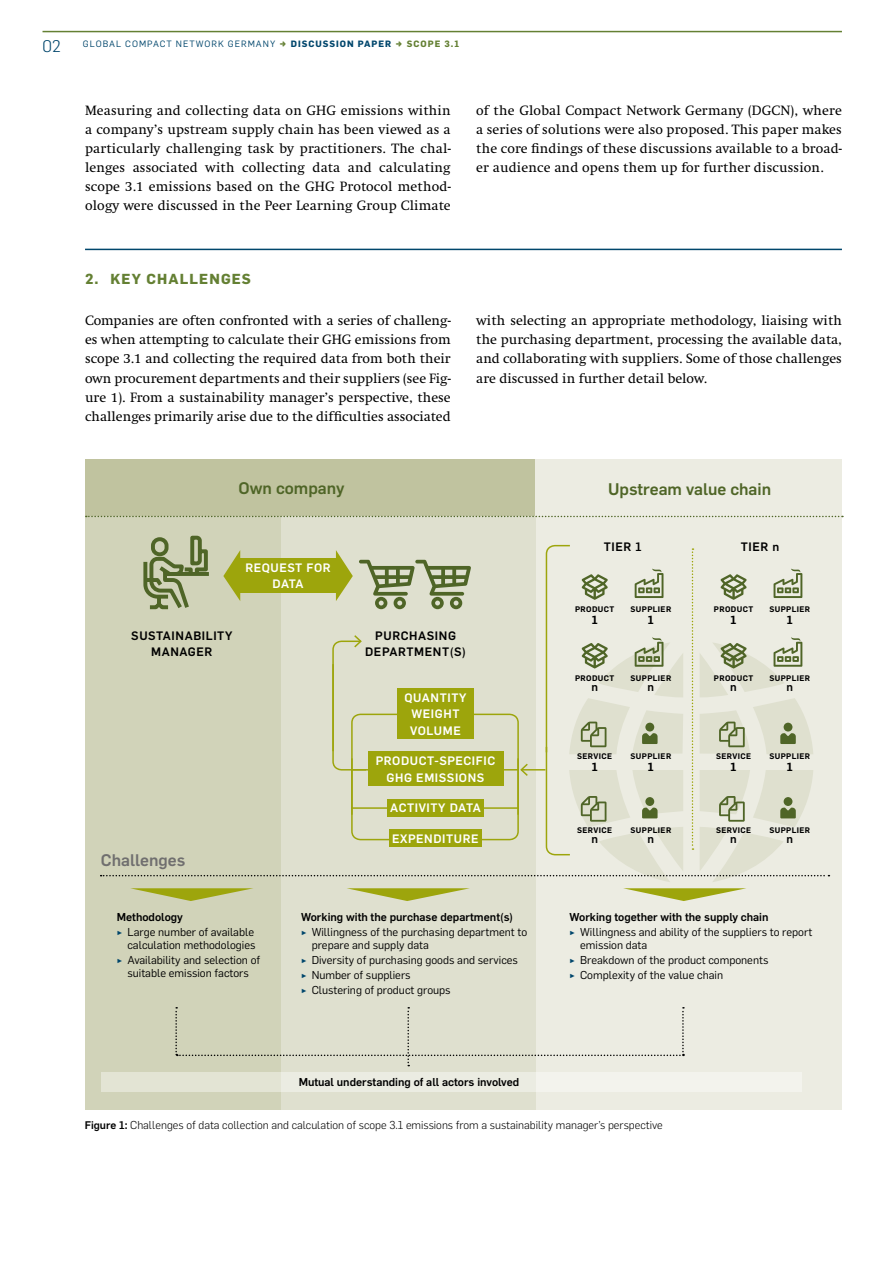
<style>
.page{position:relative;width:893px;height:1263px;background:#fff}
.page>*{position:absolute;margin:0;border:0;box-sizing:border-box;transform-origin:0 0}
.t1{font:500 16.5px "Flama";color:#4f6527}
.t2{font:500 16.5px "Flama";color:#706f6f}
.t3{font:300 16.5px "Flama";color:#00466c}
.t4{font:700 14.25px "Flama";letter-spacing:.08em;color:#648033}
.t5{font:14.1px/19.2px "Swift";letter-spacing:.005em;color:#000;text-align:justify}
.t6{font:500 12px/16.5px "Flama";letter-spacing:.05em;color:#fff}
.t7{font:500 12px/16.5px "Flama";letter-spacing:.05em;color:#000;text-align:center}
.t8{font:500 12px/16.5px "Flama";letter-spacing:.03em;color:#fff;text-align:center}
.t9{font:600 11.55px "Flama";color:#000}
.t10{font:500 11.55px "Flama";color:#000}
.t11{font:11.25px/12.8px "Flama";color:#000}
.t12{font:500 11.25px "Flama";color:#000}
.t13{font:300 11.25px "Flama";color:#000}
.t14{font:9px "Flama";letter-spacing:.11em;color:#00466c}
.t15{font:700 9px "Flama";letter-spacing:.11em;color:#00466c}
.t16{font:700 9px "Flama";color:#648033}
.t17{font:600 7.95px "Flama";letter-spacing:.05em;color:#000}
.s1{color:#00466c}
.s2{font-weight:500;font-size:10.8px}
</style>
<div class="page">
<hr style="left:43px;top:31px;width:799px;height:1px;background:#648033">
<hr style="left:85px;top:249px;width:757px;height:1px;background:#00466c">
<div style="left:85px;top:459px;width:744px;height:612px;background:#c0c39f"></div>
<div style="left:535px;top:459px;width:307px;height:650px;background:#ecece2"></div>
<svg style="left:569px;top:642px;width:244px;height:240px"></svg>
<div style="left:281px;top:516px;width:254px;height:593px;background:#dfe0cf"></div>
<div style="left:85px;top:516px;width:196px;height:593px;background:#d1d3b9"></div>
<div style="left:101px;top:1072px;width:701px;height:19px;background:linear-gradient(to right,#e2e3d3,#f6f6f2)"></div>
<svg style="left:143px;top:535px;width:66px;height:75px"></svg>
<svg style="left:581px;top:574px;width:27px;height:26px"></svg>
<svg style="left:581px;top:643px;width:27px;height:25px"></svg>
<svg style="left:635px;top:569px;width:28px;height:29px"></svg>
<svg style="left:635px;top:637px;width:28px;height:30px"></svg>
<svg style="left:720px;top:574px;width:27px;height:26px"></svg>
<svg style="left:720px;top:643px;width:27px;height:25px"></svg>
<svg style="left:773px;top:569px;width:29px;height:29px"></svg>
<svg style="left:773px;top:637px;width:29px;height:30px"></svg>
<svg style="left:223px;top:550px;width:17px;height:51px"></svg>
<div style="left:237px;top:558px;width:102px;height:34px;background:#9da50c"></div>
<svg style="left:642px;top:733px;width:16px;height:11px"></svg>
<div style="left:645px;top:723px;width:9px;height:9px;background:#4f6527;border-radius:50%"></div>
<svg style="left:581px;top:722px;width:25px;height:25px"></svg>
<svg style="left:780px;top:733px;width:16px;height:11px"></svg>
<div style="left:784px;top:723px;width:8px;height:9px;background:#4f6527;border-radius:50%"></div>
<svg style="left:719px;top:722px;width:26px;height:25px"></svg>
<svg style="left:642px;top:808px;width:16px;height:10px"></svg>
<div style="left:645px;top:797px;width:9px;height:9px;background:#4f6527;border-radius:50%"></div>
<svg style="left:581px;top:796px;width:25px;height:26px"></svg>
<svg style="left:780px;top:808px;width:16px;height:10px"></svg>
<div style="left:784px;top:797px;width:8px;height:9px;background:#4f6527;border-radius:50%"></div>
<svg style="left:719px;top:796px;width:26px;height:26px"></svg>
<svg style="left:692px;top:548px;width:1px;height:302px"></svg>
<svg style="left:101px;top:875px;width:728px;height:1px"></svg>
<svg style="left:86px;top:516px;width:757px;height:1px"></svg>
<svg style="left:332px;top:544px;width:239px;height:312px"></svg>
<div style="left:397px;top:688px;width:77px;height:51px;background:#9da50c"></div>
<div style="left:368px;top:752px;width:135px;height:34px;background:#9da50c"></div>
<div style="left:387px;top:799px;width:97px;height:18px;background:#9da50c"></div>
<div style="left:389px;top:829px;width:93px;height:18px;background:#9da50c"></div>
<svg style="left:623px;top:888px;width:123px;height:13px"></svg>
<svg style="left:347px;top:888px;width:123px;height:13px"></svg>
<svg style="left:130px;top:888px;width:123px;height:13px"></svg>
<svg style="left:175px;top:1007px;width:509px;height:59px"></svg>
<p class="t3" style="left:43px;top:35px;width:20px">02</p>
<p class="t14" style="left:83px;top:38px;width:194px">Global Compact Network Germany</p>
<p class="t15" style="left:291px;top:37px;width:102px">DISCUSSION PAPER</p>
<p class="t16" style="left:407px;top:37px;width:22px">SCOPE</p>
<p class="t16" style="left:444px;top:37px;width:16px">3.1</p>
<p class="t5" style="left:85px;top:101px;width:367px">Measuring and collecting data on GHG emissions within a company’s upstream supply chain has been viewed as a particularly challenging task by practitioners. The chal&shy;lenges associated with collecting data and calculating scope 3.1 emissions based on the GHG Protocol method&shy;ology were discussed in the Peer Learning Group Climate</p>
<p class="t5" style="left:476px;top:101px;width:367px">of the Global Compact Network Germany (DGCN), where a series of solutions were also proposed. This paper makes the core findings of these discussions available to a broad&shy;er audience and opens them up for further discussion.</p>
<p class="t4" style="left:85px;top:268px;width:167px">2. KEY CHALLENGES</p>
<p class="t5" style="left:85px;top:311px;width:367px">Companies are often confronted with a series of challeng&shy;es when attempting to calculate their GHG emissions from scope 3.1 and collecting the required data from both their own procurement departments and their suppliers (see Fig&shy;ure 1). From a sustainability manager’s perspective, these challenges primarily arise due to the difficulties associated</p>
<p class="t5" style="left:476px;top:311px;width:367px">with selecting an appropriate methodology, liaising with the purchasing department, processing the available data, and collaborating with suppliers. Some of those challenges are discussed in further detail below.</p>
<p class="t1" style="left:239px;top:477px;width:107px">Own company</p>
<p class="t1" style="left:608px;top:478px;width:164px">Upstream value chain</p>
<p class="t8" style="left:246px;top:558px;width:87px">Request fo r data</p>
<p class="t7" style="left:131px;top:627px;width:103px">Sustainability manager</p>
<p class="t7" style="left:365px;top:627px;width:103px">Purchasing department(s)</p>
<p class="t2" style="left:101px;top:848px;width:86px">Challenges</p>
<p class="t12" style="left:117px;top:909px;width:68px">Methodology</p>
<p class="t11" style="left:117px;top:925px;width:140px;text-align:right"><span class="s1">✓</span> Large number of available calculation methodologies</p>
<p class="t11" style="left:117px;top:953px;width:145px;text-align:center"><span class="s1">✓</span> Availability and selection of suitable emission factors</p>
<p class="t6" style="left:410px;top:688px;width:42px;text-indent:-6px">QUANTITY<br>WEIGHT<br>VOLUME</p>
<p class="t6" style="left:376px;top:752px;width:120px;text-align:center">Product-specific<br>GHG emissions</p>
<p class="t6" style="left:390px;top:799px;width:92px">Activity data</p>
<p class="t6" style="left:392px;top:830px;width:88px">Expenditure</p>
<p class="t12" style="left:301px;top:909px;width:214px">Working with the purchase department(s)</p>
<p class="t11" style="left:312px;top:925px;width:217px;text-indent:-11px"><span class="s1">✓</span> Willingness of the purchasing department to prepare and supply data</p>
<p class="t11" style="left:301px;top:953px;width:218px"><span class="s1">✓</span> Diversity of purchasing goods and services</p>
<p class="t11" style="left:301px;top:968px;width:111px"><span class="s1">✓</span> Number of suppliers</p>
<p class="t11" style="left:301px;top:982px;width:151px"><span class="s1">✓</span> Clustering of product groups</p>
<p class="t12" style="left:299px;top:1074px;width:222px">Mutual understanding of all actors involved</p>
<p class="t7" style="left:604px;top:538px;width:39px">Tier 1</p>
<p class="t7" style="left:741px;top:538px;width:40px">Tier n</p>
<p class="t17" style="left:575px;top:604px;width:41px">PRODUCT</p>
<p class="t9" style="left:592px;top:611px;width:8px">1</p>
<p class="t17" style="left:630px;top:604px;width:42px">SUPPLIER</p>
<p class="t9" style="left:648px;top:611px;width:8px">1</p>
<p class="t17" style="left:714px;top:604px;width:41px">PRODUCT</p>
<p class="t9" style="left:731px;top:611px;width:8px">1</p>
<p class="t17" style="left:769px;top:604px;width:42px">SUPPLIER</p>
<p class="t9" style="left:787px;top:611px;width:8px">1</p>
<p class="t17" style="left:575px;top:672px;width:41px">PRODUCT</p>
<p class="t10" style="left:591px;top:679px;width:8px">n</p>
<p class="t17" style="left:630px;top:672px;width:42px">SUPPLIER</p>
<p class="t10" style="left:648px;top:679px;width:8px">n</p>
<p class="t17" style="left:714px;top:672px;width:41px">PRODUCT</p>
<p class="t10" style="left:730px;top:679px;width:8px">n</p>
<p class="t17" style="left:769px;top:672px;width:42px">SUPPLIER</p>
<p class="t10" style="left:786px;top:679px;width:8px">n</p>
<p class="t17" style="left:577px;top:751px;width:37px">SERVICE</p>
<p class="t9" style="left:592px;top:758px;width:8px">1</p>
<p class="t17" style="left:630px;top:751px;width:42px">SUPPLIER</p>
<p class="t9" style="left:648px;top:758px;width:8px">1</p>
<p class="t17" style="left:716px;top:751px;width:37px">SERVICE</p>
<p class="t9" style="left:731px;top:758px;width:8px">1</p>
<p class="t17" style="left:769px;top:751px;width:42px">SUPPLIER</p>
<p class="t9" style="left:787px;top:758px;width:8px">1</p>
<p class="t17" style="left:577px;top:825px;width:37px">SERVICE</p>
<p class="t10" style="left:591px;top:831px;width:8px">n</p>
<p class="t17" style="left:630px;top:825px;width:42px">SUPPLIER</p>
<p class="t10" style="left:648px;top:831px;width:8px">n</p>
<p class="t17" style="left:716px;top:825px;width:37px">SERVICE</p>
<p class="t10" style="left:730px;top:831px;width:8px">n</p>
<p class="t17" style="left:769px;top:825px;width:42px">SUPPLIER</p>
<p class="t10" style="left:786px;top:831px;width:8px">n</p>
<p class="t12" style="left:569px;top:909px;width:201px">Working together with the supply chain</p>
<p class="t11" style="left:580px;top:925px;width:234px;text-indent:-11px"><span class="s1">✓</span> Willingness and ability of the suppliers to report emission data</p>
<p class="t11" style="left:569px;top:953px;width:200px"><span class="s1">✓</span> Breakdown of the product components</p>
<p class="t11" style="left:569px;top:968px;width:155px"><span class="s1">✓</span> Complexity of the value chain</p>
<p class="t13" style="left:85px;top:1117px;width:580px"><span class="s2">Figure 1:</span> Challenges of data collection and calculation of scope 3.1 emissions from a sustainability manager’s perspective</p>
</div>
